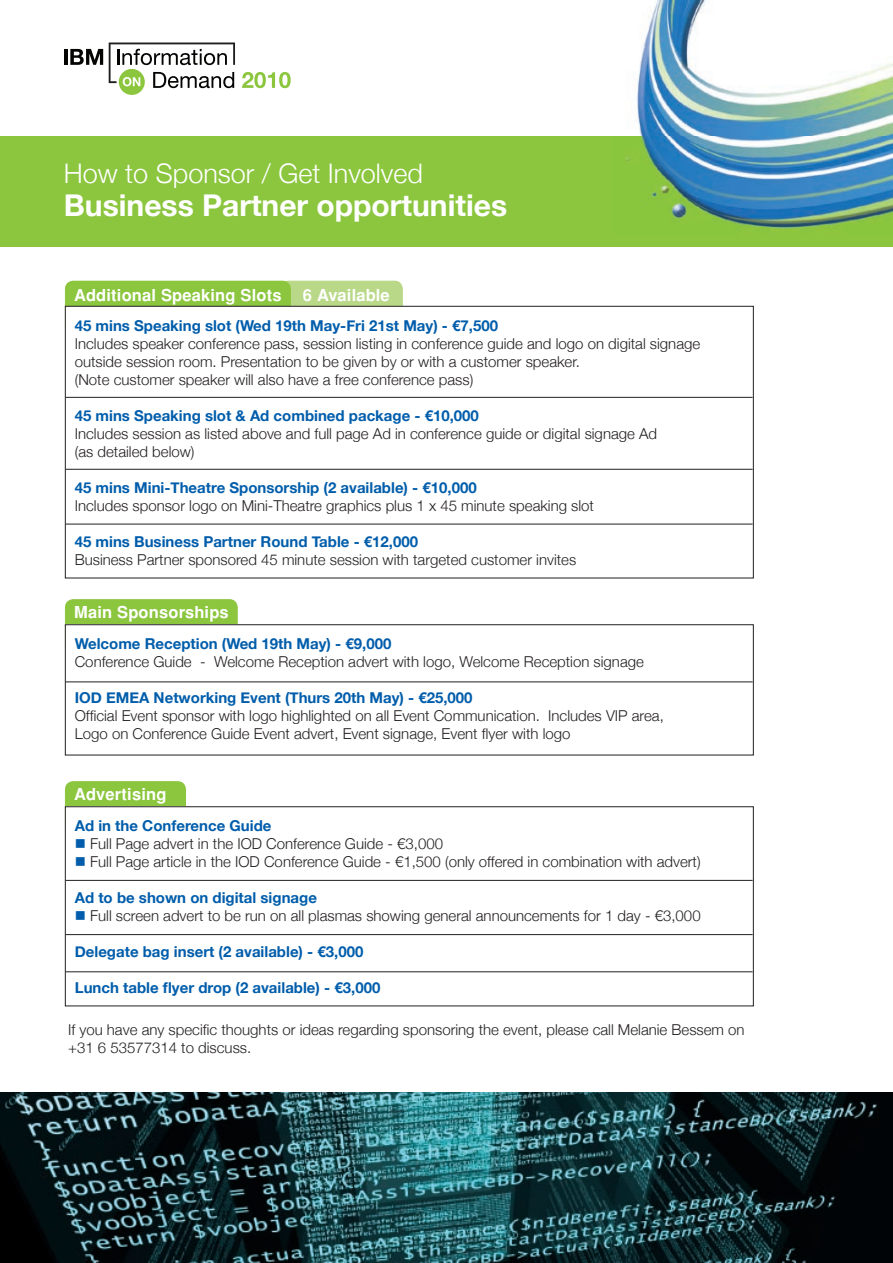
<style>
.page{position:relative;width:893px;height:1263px;background:#fff}
.page>*{position:absolute;margin:0;border:0;box-sizing:border-box;transform-origin:0 0}
.t1{font:700 30px "Helvetica Neue";color:#fff}
.t2{font:300 27px "Helvetica Neue";color:#fff}
.t3{font:700 16.5px "IBM Helvetica 2004";letter-spacing:.01em;color:#fff}
.t4{font:300 15px/18px "Helvetica Neue";color:#231f20}
.t5{font:700 15px "Helvetica Neue";color:#015dab}
.s1{color:#015dab}
</style>
<div class="page">
<div style="left:280px;top:281px;width:123px;height:55px;background:#b9d989;border-radius:9px"></div>
<div style="left:65px;top:281px;width:226px;height:55px;background:#8bc63e;border-radius:9px"></div>
<div style="left:65px;top:599px;width:173px;height:56px;background:#8bc63e;border-radius:9px"></div>
<div style="left:65px;top:781px;width:121px;height:56px;background:#8bc63e;border-radius:9px"></div>
<div style="left:0;top:136px;width:893px;height:111px;background:#8bc63e"></div>
<hr style="left:64px;top:49px;width:3px;height:16px;background:#040503">
<svg style="left:70px;top:49px;width:33px;height:16px"></svg>
<svg style="left:242px;top:72px;width:49px;height:16px"></svg>
<div style="left:119px;top:69px;width:26px;height:26px;background:#8bc63e;border-radius:50%"></div>
<svg style="left:109px;top:43px;width:126px;height:45px"></svg>
<div style="left:65px;top:306px;width:688px;height:272px;background:#fff"></div>
<div style="left:65px;top:306px;width:689px;height:272px;border:1px solid #231f20"></div>
<div style="left:65px;top:625px;width:688px;height:130px;background:#fff"></div>
<div style="left:65px;top:624px;width:689px;height:131px;border:1px solid #231f20"></div>
<div style="left:65px;top:807px;width:688px;height:199px;background:#fff"></div>
<div style="left:65px;top:806px;width:689px;height:200px;border:1px solid #231f20"></div>
<img style="left:625px;top:0;width:268px;height:229px">
<img style="left:0;top:1093px;width:893px;height:170px">
<hr style="left:66px;top:397px;width:687px;height:1px;background:#231f20">
<hr style="left:66px;top:469px;width:687px;height:1px;background:#231f20">
<hr style="left:66px;top:681px;width:687px;height:1px;background:#231f20">
<hr style="left:66px;top:880px;width:687px;height:1px;background:#231f20">
<hr style="left:66px;top:934px;width:687px;height:1px;background:#231f20">
<hr style="left:66px;top:971px;width:687px;height:1px;background:#231f20">
<hr style="left:66px;top:524px;width:687px;height:1px;background:#231f20">
<h2 class="t2" style="left:64px;top:157px;width:361px">How to Sponsor / Get Involved</h2>
<h1 class="t1" style="left:64px;top:187px;width:445px">Business Partner opportunities</h1>
<p class="t3" style="left:74px;top:285px;width:209px">Additional Speaking Slots</p>
<p class="t3" style="left:303px;top:285px;width:88px">6 Available</p>
<p class="t5" style="left:75px;top:316px;width:425px">45 mins Speaking slot (Wed 19th May-Fri 21st May) - €7,500</p>
<p class="t4" style="left:75px;top:334px;width:627px">Includes speaker conference pass, session listing in conference guide and logo on digital signage outside session room. Presentation to be given by or with a customer speaker.<br>(Note customer speaker will also have a free conference pass)</p>
<p class="t5" style="left:75px;top:406px;width:406px">45 mins Speaking slot &amp; Ad combined package - €10,000</p>
<p class="t4" style="left:75px;top:424px;width:584px">Includes session as listed above and full page Ad in conference guide or digital signage Ad (as detailed below)</p>
<p class="t5" style="left:75px;top:478px;width:403px">45 mins Mini-Theatre Sponsorship (2 available) - €10,000</p>
<p class="t4" style="left:75px;top:496px;width:521px">Includes sponsor logo on Mini-Theatre graphics plus 1 x 45 minute speaking slot</p>
<p class="t5" style="left:75px;top:532px;width:345px">45 mins Business Partner Round Table - €12,000</p>
<p class="t4" style="left:75px;top:550px;width:503px">Business Partner sponsored 45 minute session with targeted customer invites</p>
<p class="t3" style="left:74px;top:603px;width:156px">Main Sponsorships</p>
<p class="t5" style="left:75px;top:635px;width:318px">Welcome Reception (Wed 19th May) - €9,000</p>
<p class="t4" style="left:75px;top:653px;width:571px">Conference Guide - Welcome Reception advert with logo, Welcome Reception signage</p>
<p class="t5" style="left:75px;top:689px;width:399px">IOD EMEA Networking Event (Thurs 20th May) - €25,000</p>
<p class="t4" style="left:75px;top:707px;width:591px">Official Event sponsor with logo highlighted on all Event Communication. Includes VIP area,<br>Logo on Conference Guide Event advert, Event signage, Event flyer with logo</p>
<p class="t3" style="left:74px;top:785px;width:94px">Advertising</p>
<p class="t5" style="left:75px;top:817px;width:198px">Ad in the Conference Guide</p>
<p class="t4" style="left:75px;top:835px;width:370px"><span class="s1">■</span> Full Page advert in the IOD Conference Guide - €3,000</p>
<p class="t4" style="left:75px;top:853px;width:627px"><span class="s1">■</span> Full Page article in the IOD Conference Guide - €1,500 (only offered in combination with advert)</p>
<p class="t5" style="left:75px;top:889px;width:244px">Ad to be shown on digital signage</p>
<p class="t4" style="left:75px;top:907px;width:627px"><span class="s1">■</span> Full screen advert to be run on all plasmas showing general announcements for 1 day - €3,000</p>
<p class="t5" style="left:75px;top:943px;width:290px">Delegate bag insert (2 available) - €3,000</p>
<p class="t5" style="left:75px;top:979px;width:307px">Lunch table flyer drop (2 available) - €3,000</p>
<p class="t4" style="left:68px;top:1020px;width:678px">If you have any specific thoughts or ideas regarding sponsoring the event, please call Melanie Bessem on +31 6 53577314 to discuss.</p>
</div>
